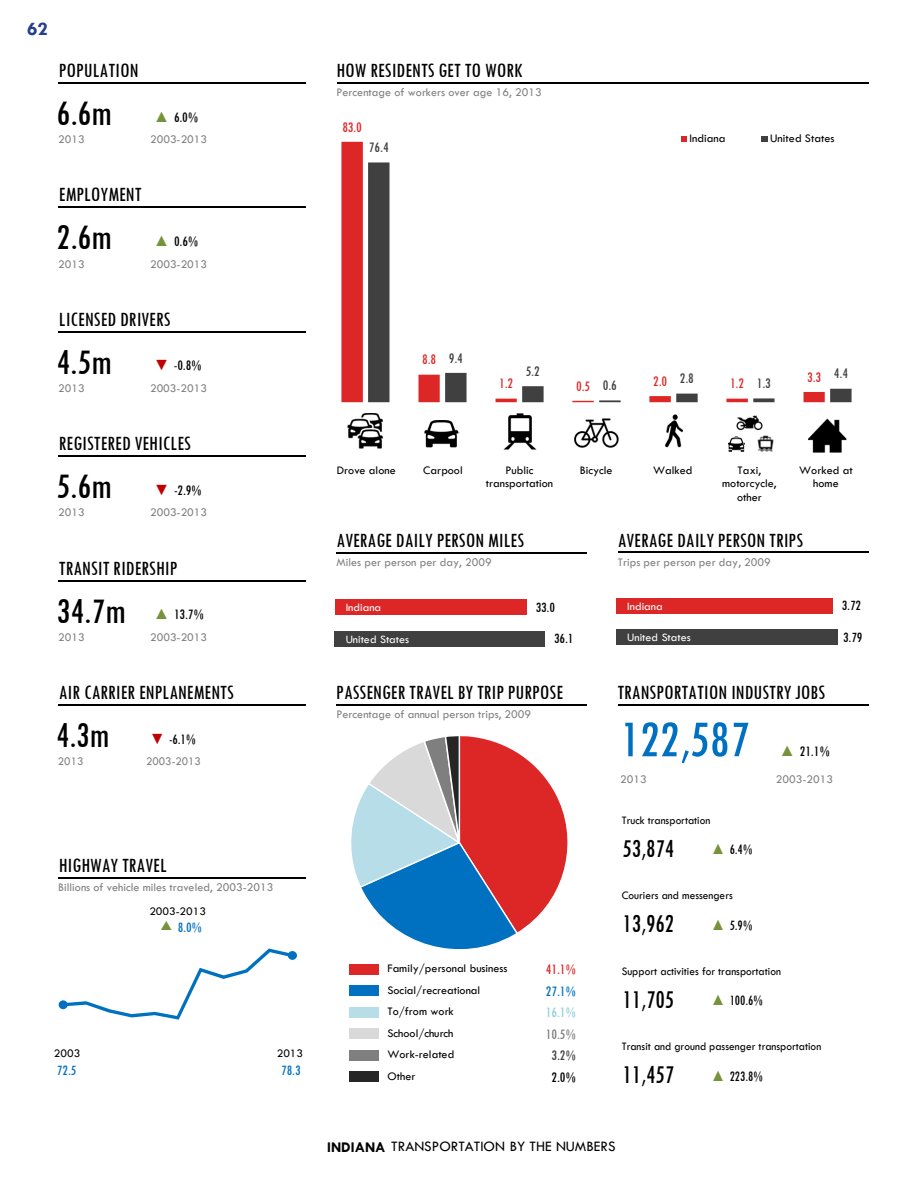
<style>
.page{position:relative;width:918px;height:1188px;background:#fff}
.page>*{position:absolute;margin:0;border:0;box-sizing:border-box;transform-origin:0 0}
.t1{font:53.85px "Tw Cen MT Condensed";color:#0070c0}
.t2{font:37.35px "Tw Cen MT Condensed";color:#000}
.t3{font:26.7px "Tw Cen MT Condensed";letter-spacing:.005em;color:#000;scale:.95 1}
.t4{font:21px "Tw Cen MT Condensed";color:#000}
.t5{font:700 19.5px "Tw Cen";color:#253f8e}
.t6{font:15.15px "Tw Cen MT Condensed";color:#dd2727}
.t7{font:15.15px "Tw Cen MT Condensed";color:#404040}
.t8{font:15px "Tw Cen MT Condensed";color:#000}
.t9{font:15px "Tw Cen";letter-spacing:-.005em;color:#000}
.t10{font:15px/21.5px "Tw Cen MT Condensed";color:#dd2727;text-align:center}
.t11{font:14.85px "Tw Cen MT Condensed";letter-spacing:-.005em;color:#000;scale:.95 1}
.t12{font:14.85px "Tw Cen MT Condensed";color:#0070c0}
.t13{font:14.7px/31.5px "Tw Cen MT Condensed";color:#000}
.t14{font:14.55px/31.3px "Tw Cen MT Condensed";color:#000}
.t15{font:12px/21.5px "Tw Cen";letter-spacing:.005em;color:#000;text-align:center}
.t16{font:12px "Tw Cen";color:#808080}
.t17{font:11.85px "Tw Cen";color:#000;scale:.95 1}
.t18{font:11.85px "Tw Cen";color:#808080}
.t19{font:11.85px "Tw Cen";color:#000}
.t20{font:11.7px "Tw Cen";letter-spacing:-.005em;color:#fff}
.s1{font-family:"Arial";color:#76933c}
.s2{font-family:"Arial";color:#c00000}
.s3{font-family:"Arial";font-size:13.05px;color:#76933c}
.s4{color:#0070c0}
.s5{color:#93cddd}
.s6{color:#7e7e7e}
.s7{color:#404040}
.s8{color:#000}
.s9{font-weight:700}
</style>
<div class="page">
<svg style="left:62px;top:949px;width:228px;height:71px"></svg>
<div style="left:59px;top:1000px;width:9px;height:9px;background:#0070c0;border-radius:50%"></div>
<div style="left:288px;top:951px;width:9px;height:9px;background:#0070c0;border-radius:50%"></div>
<div style="left:335px;top:600px;width:191px;height:15px;background:#dd2727"></div>
<div style="left:335px;top:631px;width:210px;height:15px;background:#404040"></div>
<div style="left:616px;top:598px;width:217px;height:15px;background:#dd2727"></div>
<div style="left:616px;top:630px;width:221px;height:15px;background:#404040"></div>
<svg style="left:351px;top:736px;width:217px;height:214px"></svg>
<div style="left:350px;top:964px;width:29px;height:10px;background:#dd2727"></div>
<div style="left:350px;top:986px;width:29px;height:10px;background:#0070c0"></div>
<div style="left:350px;top:1007px;width:29px;height:10px;background:#b7dee8"></div>
<div style="left:350px;top:1029px;width:29px;height:10px;background:#d9d9d9"></div>
<div style="left:350px;top:1050px;width:29px;height:10px;background:#7f7f7f"></div>
<div style="left:350px;top:1072px;width:29px;height:10px;background:#262626"></div>
<hr style="left:58px;top:82px;width:247px;height:1px;background:#000">
<hr style="left:58px;top:207px;width:247px;height:1px;background:#000">
<hr style="left:58px;top:331px;width:247px;height:1px;background:#000">
<hr style="left:58px;top:455px;width:247px;height:2px;background:#000">
<hr style="left:58px;top:580px;width:247px;height:1px;background:#000">
<hr style="left:58px;top:704px;width:247px;height:2px;background:#000">
<hr style="left:58px;top:877px;width:247px;height:2px;background:#000">
<hr style="left:336px;top:704px;width:251px;height:2px;background:#000">
<hr style="left:336px;top:553px;width:251px;height:1px;background:#000">
<hr style="left:618px;top:552px;width:250px;height:1px;background:#000">
<hr style="left:618px;top:704px;width:250px;height:2px;background:#000">
<hr style="left:337px;top:82px;width:531px;height:1px;background:#000">
<img style="left:348px;top:413px;width:35px;height:36px">
<img style="left:424px;top:420px;width:36px;height:28px">
<img style="left:504px;top:413px;width:32px;height:36px">
<img style="left:574px;top:418px;width:45px;height:30px">
<img style="left:665px;top:414px;width:18px;height:34px">
<img style="left:728px;top:436px;width:17px;height:16px">
<img style="left:736px;top:415px;width:27px;height:16px">
<img style="left:757px;top:435px;width:17px;height:17px">
<img style="left:808px;top:418px;width:39px;height:35px">
<svg style="left:341px;top:142px;width:22px;height:260px;background:#dd2c2c"></svg>
<svg style="left:368px;top:162px;width:484px;height:240px"></svg>
<svg style="left:681px;top:136px;width:6px;height:6px"></svg>
<svg style="left:762px;top:136px;width:6px;height:6px"></svg>
<p class="t5" style="left:27px;top:17px;width:22px">62</p>
<p class="t4" style="left:59px;top:58px;width:81px">POPULATION</p>
<p class="t4" style="left:336px;top:58px;width:188px">HOW RESIDENTS GET TO WORK</p>
<p class="t16" style="left:336px;top:85px;width:207px">Percentage of workers over age 16, 2013</p>
<p class="t2" style="left:57px;top:91px;width:57px">6.6m</p>
<p class="t8" style="left:154px;top:108px;width:46px"><span class="s1">▲</span> 6.0%</p>
<p class="t18" style="left:58px;top:132px;width:28px">2013</p>
<p class="t18" style="left:150px;top:132px;width:59px">2003-2013</p>
<p class="t6" style="left:342px;top:118px;width:21px">83.0</p>
<p class="t7" style="left:369px;top:138px;width:21px">76.4</p>
<p class="t4" style="left:59px;top:182px;width:84px">EMPLOYMENT</p>
<p class="t2" style="left:57px;top:215px;width:57px">2.6m</p>
<p class="t8" style="left:154px;top:232px;width:46px"><span class="s1">▲</span> 0.6%</p>
<p class="t18" style="left:58px;top:257px;width:28px">2013</p>
<p class="t18" style="left:150px;top:257px;width:59px">2003-2013</p>
<p class="t15" style="left:689px;top:128px;width:38px">Indiana</p>
<p class="t15" style="left:770px;top:128px;width:66px">United States</p>
<p class="t4" style="left:59px;top:306px;width:113px">LICENSED DRIVERS</p>
<p class="t2" style="left:57px;top:340px;width:57px">4.5m</p>
<p class="t8" style="left:154px;top:357px;width:49px"><span class="s2">▼</span> -0.8%</p>
<p class="t18" style="left:58px;top:381px;width:28px">2013</p>
<p class="t18" style="left:150px;top:381px;width:59px">2003-2013</p>
<p class="t6" style="left:422px;top:351px;width:16px">8.8</p>
<p class="t7" style="left:449px;top:349px;width:15px">9.4</p>
<p class="t7" style="left:526px;top:362px;width:15px">5.2</p>
<p class="t7" style="left:680px;top:369px;width:16px">2.8</p>
<p class="t6" style="left:499px;top:374px;width:16px">1.2</p>
<p class="t6" style="left:576px;top:377px;width:16px">0.5</p>
<p class="t6" style="left:653px;top:372px;width:15px">2.0</p>
<p class="t6" style="left:730px;top:374px;width:15px">1.2</p>
<p class="t7" style="left:603px;top:376px;width:16px">0.6</p>
<p class="t7" style="left:757px;top:374px;width:16px">1.3</p>
<p class="t6" style="left:807px;top:368px;width:16px">3.3</p>
<p class="t7" style="left:834px;top:364px;width:16px">4.4</p>
<p class="t4" style="left:59px;top:431px;width:134px">REGISTERED VEHICLES</p>
<p class="t2" style="left:57px;top:464px;width:57px">5.6m</p>
<p class="t8" style="left:154px;top:481px;width:49px"><span class="s2">▼</span> -2.9%</p>
<p class="t18" style="left:58px;top:505px;width:28px">2013</p>
<p class="t18" style="left:150px;top:505px;width:59px">2003-2013</p>
<p class="t15" style="left:337px;top:460px;width:60px">Drove alone</p>
<p class="t15" style="left:423px;top:460px;width:41px">Carpool</p>
<p class="t15" style="left:486px;top:464px;width:69px;line-height:12.9px">Public transportation</p>
<p class="t15" style="left:580px;top:460px;width:34px">Bicycle</p>
<p class="t15" style="left:653px;top:460px;width:41px">Walked</p>
<p class="t15" style="left:722px;top:464px;width:56px;line-height:13px">Taxi, motorcycle, other</p>
<p class="t15" style="left:799px;top:464px;width:55px;line-height:12.9px">Worked at home</p>
<p class="t4" style="left:337px;top:528px;width:189px">AVERAGE DAILY PERSON MILES</p>
<p class="t4" style="left:618px;top:528px;width:187px">AVERAGE DAILY PERSON TRIPS</p>
<p class="t4" style="left:59px;top:555px;width:120px">TRANSIT RIDERSHIP</p>
<p class="t16" style="left:336px;top:555px;width:157px">Miles per person per day, 2009</p>
<p class="t16" style="left:618px;top:555px;width:155px">Trips per person per day, 2009</p>
<p class="t2" style="left:57px;top:588px;width:71px">34.7m</p>
<p class="t8" style="left:154px;top:606px;width:51px"><span class="s1">▲</span> 13.7%</p>
<p class="t18" style="left:58px;top:630px;width:28px">2013</p>
<p class="t18" style="left:150px;top:630px;width:59px">2003-2013</p>
<p class="t20" style="left:346px;top:601px;width:37px">Indiana</p>
<p class="t20" style="left:346px;top:632px;width:65px">United States</p>
<p class="t14" style="left:554px;top:591px;width:21px;text-indent:-19px">33.0<br>36.1</p>
<p class="t20" style="left:627px;top:599px;width:37px">Indiana</p>
<p class="t20" style="left:627px;top:630px;width:65px">United States</p>
<p class="t13" style="left:842px;top:589px;width:22px">3.72<br>3.79</p>
<p class="t4" style="left:59px;top:680px;width:176px">AIR CARRIER ENPLANEMENTS</p>
<p class="t4" style="left:336px;top:680px;width:228px">PASSENGER TRAVEL BY TRIP PURPOSE</p>
<p class="t4" style="left:617px;top:680px;width:209px">TRANSPORTATION INDUSTRY JOBS</p>
<p class="t16" style="left:336px;top:707px;width:196px">Percentage of annual person trips, 2009</p>
<p class="t2" style="left:56px;top:713px;width:55px">4.3m</p>
<p class="t8" style="left:150px;top:730px;width:47px"><span class="s2">▼</span> -6.1%</p>
<p class="t18" style="left:58px;top:754px;width:27px">2013</p>
<p class="t18" style="left:146px;top:754px;width:56px">2003-2013</p>
<p class="t1" style="left:620px;top:707px;width:131px">122,587</p>
<p class="t8" style="left:780px;top:742px;width:51px"><span class="s1">▲</span> 21.1%</p>
<p class="t16" style="left:620px;top:772px;width:28px">2013</p>
<p class="t16" style="left:776px;top:772px;width:59px">2003-2013</p>
<p class="t4" style="left:59px;top:853px;width:109px">HIGHWAY TRAVEL</p>
<p class="t16" style="left:58px;top:880px;width:217px">Billions of vehicle miles traveled, 2003-2013</p>
<p class="t19" style="left:149px;top:904px;width:58px">2003-2013</p>
<p class="t12" style="left:159px;top:918px;width:45px"><span class="s3">▲</span> 8.0%</p>
<p class="t19" style="left:54px;top:1047px;width:28px">2003</p>
<p class="t19" style="left:277px;top:1047px;width:28px">2013</p>
<p class="t12" style="left:57px;top:1062px;width:21px">72.5</p>
<p class="t12" style="left:281px;top:1062px;width:21px">78.3</p>
<p class="t15" style="left:387px;top:958px;width:122px;text-align:left">Family/personal business<br>Social/recreational<br>To/from work<br>School/church<br>Work-related<br>Other</p>
<p class="t10" style="left:546px;top:958px;width:31px">41.1%<br><span class="s4">27.1%<br></span><span class="s5">16.1%<br></span><span class="s6">10.5%<br></span><span class="s7">3.2%<br></span><span class="s8">2.0%</span></p>
<p class="t17" style="left:622px;top:813px;width:95px">Truck transportation</p>
<p class="t3" style="left:623px;top:832px;width:56px">53,874</p>
<p class="t11" style="left:711px;top:841px;width:45px"><span class="s1">▲</span> 6.4%</p>
<p class="t17" style="left:622px;top:888px;width:118px">Couriers and messengers</p>
<p class="t3" style="left:623px;top:908px;width:56px">13,962</p>
<p class="t11" style="left:711px;top:916px;width:45px"><span class="s1">▲</span> 5.9%</p>
<p class="t17" style="left:622px;top:964px;width:169px">Support activities for transportation</p>
<p class="t3" style="left:623px;top:983px;width:56px">11,705</p>
<p class="t11" style="left:711px;top:992px;width:56px"><span class="s1">▲</span> 100.6%</p>
<p class="t17" style="left:622px;top:1039px;width:211px">Transit and ground passenger transportation</p>
<p class="t3" style="left:623px;top:1059px;width:56px">11,457</p>
<p class="t11" style="left:711px;top:1067px;width:56px"><span class="s1">▲</span> 223.8%</p>
<p class="t9" style="left:327px;top:1137px;width:290px"><span class="s9">INDIANA</span> TRANSPORTATION BY THE NUMBERS</p>
</div>
